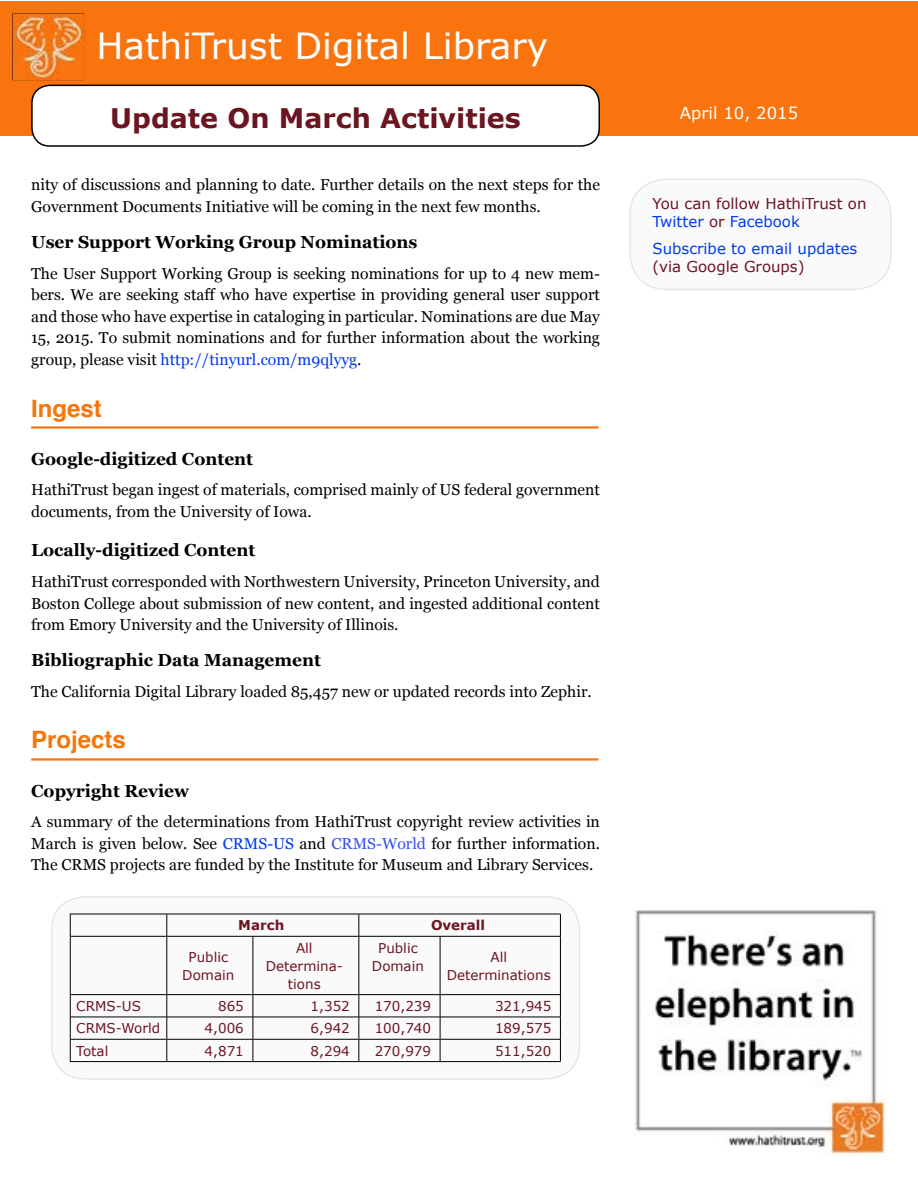
<style>
.page{position:relative;width:918px;height:1188px;background:#fff}
.page>*{position:absolute;margin:0;border:0;box-sizing:border-box;transform-origin:0 0}
.t1{font:36px "Verdana";color:#fff}
.t2{font:700 27px "Verdana";color:#6b1521}
.t3{font:700 24px "Helvetica";color:#f67609}
.t4{font:700 17.4px "Georgia";color:#000}
.t5{font:16.5px "Verdana";color:#fff}
.t6{font:15.75px/21.6px "Georgia";color:#000;text-align:justify}
.t7{font:15px/18px "Verdana";color:#6b1521}
.t8{font:15px "Verdana";color:#003aed}
.t9{font:13.5px/18px "Verdana";color:#6b1521;text-align:center}
.t10{font:700 13.5px "Verdana";color:#6b1521}
.s1{color:#003aed}
.s2{color:#3650e9}
</style>
<div class="page">
<hr style="left:31px;top:426px;width:568px;height:3px;background:#f9740f">
<hr style="left:31px;top:758px;width:568px;height:3px;background:#f9740f">
<img style="left:635px;top:910px;width:252px;height:247px">
<div style="left:0;top:1px;width:918px;height:134px;background:#f9740f"></div>
<div style="left:32px;top:85px;width:567px;height:61px;background:#fff;border-radius:18px"></div>
<div style="left:31px;top:85px;width:569px;height:62px;border:2px solid #000;border-radius:18px"></div>
<svg style="left:12px;top:13px;width:72px;height:67px"></svg>
<img style="left:13px;top:14px;width:71px;height:66px">
<div style="left:630px;top:179px;width:261px;height:110px;background:#fafafa;border-radius:36px"></div>
<div style="left:629px;top:178px;width:263px;height:112px;border:2px solid #000;border-radius:36px"></div>
<div style="left:52px;top:897px;width:527px;height:182px;background:#fafafa;border-radius:33px"></div>
<div style="left:51px;top:896px;width:529px;height:184px;border:2px solid #000;border-radius:33px"></div>
<svg style="left:166px;top:915px;width:1px;height:21px"></svg>
<hr style="left:166px;top:936px;width:1px;height:58px;background:#000">
<hr style="left:253px;top:936px;width:1px;height:58px;background:#000">
<svg style="left:166px;top:995px;width:1px;height:66px"></svg>
<svg style="left:253px;top:995px;width:1px;height:66px"></svg>
<hr style="left:70px;top:914px;width:97px;height:1px;background:#000">
<hr style="left:167px;top:914px;width:86px;height:1px;background:#000">
<hr style="left:253px;top:914px;width:106px;height:1px;background:#000">
<hr style="left:359px;top:914px;width:81px;height:1px;background:#000">
<svg style="left:359px;top:914px;width:1px;height:22px"></svg>
<hr style="left:440px;top:914px;width:121px;height:1px;background:#000">
<svg style="left:560px;top:914px;width:1px;height:22px"></svg>
<hr style="left:71px;top:936px;width:96px;height:1px;background:#000">
<hr style="left:167px;top:936px;width:86px;height:1px;background:#000">
<hr style="left:253px;top:936px;width:106px;height:1px;background:#000">
<hr style="left:359px;top:936px;width:81px;height:1px;background:#000">
<hr style="left:359px;top:936px;width:1px;height:58px;background:#000">
<hr style="left:440px;top:936px;width:121px;height:1px;background:#000">
<hr style="left:440px;top:936px;width:1px;height:58px;background:#000">
<hr style="left:560px;top:936px;width:1px;height:58px;background:#000">
<hr style="left:71px;top:994px;width:96px;height:1px;background:#000">
<hr style="left:167px;top:994px;width:86px;height:1px;background:#000">
<hr style="left:253px;top:994px;width:106px;height:1px;background:#000">
<hr style="left:359px;top:994px;width:81px;height:1px;background:#000">
<hr style="left:440px;top:994px;width:121px;height:1px;background:#000">
<hr style="left:71px;top:1017px;width:96px;height:1px;background:#000">
<hr style="left:167px;top:1017px;width:86px;height:1px;background:#000">
<hr style="left:253px;top:1017px;width:106px;height:1px;background:#000">
<hr style="left:359px;top:1017px;width:81px;height:1px;background:#000">
<hr style="left:440px;top:1017px;width:121px;height:1px;background:#000">
<svg style="left:359px;top:995px;width:1px;height:66px"></svg>
<svg style="left:440px;top:995px;width:1px;height:66px"></svg>
<svg style="left:560px;top:995px;width:1px;height:66px"></svg>
<svg style="left:70px;top:914px;width:1px;height:22px"></svg>
<hr style="left:70px;top:936px;width:1px;height:59px;background:#000">
<hr style="left:70px;top:1039px;width:97px;height:1px;background:#000">
<svg style="left:70px;top:995px;width:1px;height:66px"></svg>
<hr style="left:167px;top:1039px;width:86px;height:1px;background:#000">
<hr style="left:253px;top:1039px;width:106px;height:1px;background:#000">
<hr style="left:359px;top:1039px;width:81px;height:1px;background:#000">
<hr style="left:440px;top:1039px;width:120px;height:1px;background:#000">
<hr style="left:70px;top:1061px;width:97px;height:1px;background:#000">
<hr style="left:167px;top:1061px;width:86px;height:1px;background:#000">
<hr style="left:253px;top:1061px;width:106px;height:1px;background:#000">
<hr style="left:359px;top:1061px;width:81px;height:1px;background:#000">
<hr style="left:440px;top:1061px;width:121px;height:1px;background:#000">
<h1 class="t1" style="left:97px;top:21px;width:453px">HathiTrust Digital Library</h1>
<h2 class="t2" style="left:110px;top:99px;width:412px">Update On March Activities</h2>
<p class="t6" style="left:31px;top:174px;width:570px">nity of discussions and planning to date. Further details on the next steps for the<br>Government Documents Initiative will be coming in the next few months.</p>
<p class="t4" style="left:31px;top:229px;width:388px">User Support Working Group Nominations</p>
<p class="t6" style="left:31px;top:262px;width:570px">The User Support Working Group is seeking nominations for up to 4 new mem&shy;bers. We are seeking staff who have expertise in providing general user support and those who have expertise in cataloging in particular. Nominations are due May 15, 2015. To submit nominations and for further information about the working group, please visit <span class="s1">http://tinyurl.com/m9qlyyg</span>.</p>
<h3 class="t3" style="left:31px;top:389px;width:72px">Ingest</h3>
<p class="t4" style="left:31px;top:445px;width:224px">Google-digitized Content</p>
<p class="t6" style="left:31px;top:478px;width:570px">HathiTrust began ingest of materials, comprised mainly of US federal government documents, from the University of Iowa.</p>
<p class="t4" style="left:31px;top:537px;width:226px">Locally-digitized Content</p>
<p class="t6" style="left:31px;top:570px;width:570px">HathiTrust corresponded with Northwestern University, Princeton University, and Boston College about submission of new content, and ingested additional content from Emory University and the University of Illinois.</p>
<p class="t4" style="left:31px;top:647px;width:291px">Bibliographic Data Management</p>
<p class="t6" style="left:31px;top:680px;width:562px">The California Digital Library loaded 85,457 new or updated records into Zephir.</p>
<h3 class="t3" style="left:31px;top:721px;width:96px">Projects</h3>
<p class="t4" style="left:31px;top:777px;width:159px">Copyright Review</p>
<p class="t6" style="left:31px;top:810px;width:570px">A summary of the determinations from HathiTrust copyright review activities in March is given below. See <span class="s1">CRMS-US</span> and <span class="s2">CRMS-World</span> for further information.<br>The CRMS projects are funded by the Institute for Museum and Library Services.</p>
<p class="t10" style="left:238px;top:916px;width:48px">March</p>
<p class="t10" style="left:431px;top:916px;width:56px">Overall</p>
<p class="t9" style="left:182px;top:948px;width:54px">Public<br>Domain</p>
<p class="t9" style="left:266px;top:939px;width:79px">All<br>Determina&shy;tions</p>
<p class="t9" style="left:372px;top:939px;width:54px">Public<br>Domain</p>
<p class="t9" style="left:447px;top:948px;width:105px">All<br>Determinations</p>
<p class="t9" style="left:76px;top:997px;width:66px">CRMS-US</p>
<p class="t9" style="left:218px;top:997px;width:27px">865</p>
<p class="t9" style="left:311px;top:997px;width:41px">1,352</p>
<p class="t9" style="left:375px;top:997px;width:58px">170,239</p>
<p class="t9" style="left:495px;top:997px;width:58px">321,945</p>
<p class="t9" style="left:76px;top:1019px;width:85px">CRMS-World</p>
<p class="t9" style="left:205px;top:1019px;width:41px">4,006</p>
<p class="t9" style="left:311px;top:1019px;width:41px">6,942</p>
<p class="t9" style="left:375px;top:1019px;width:58px">100,740</p>
<p class="t9" style="left:495px;top:1019px;width:58px">189,575</p>
<p class="t9" style="left:76px;top:1042px;width:34px">Total</p>
<p class="t9" style="left:205px;top:1042px;width:41px">4,871</p>
<p class="t9" style="left:311px;top:1042px;width:41px">8,294</p>
<p class="t9" style="left:375px;top:1042px;width:58px">270,979</p>
<p class="t9" style="left:495px;top:1042px;width:58px">511,520</p>
<p class="t5" style="left:680px;top:102px;width:120px">April 10, 2015</p>
<p class="t7" style="left:652px;top:194px;width:216px">You can follow HathiTrust on<br><span class="s1">Twitter</span> or <span class="s1">Facebook</span></p>
<p class="t8" style="left:652px;top:238px;width:207px">Subscribe to email updates</p>
<p class="t7" style="left:652px;top:257px;width:154px">(via Google Groups)</p>
</div>
